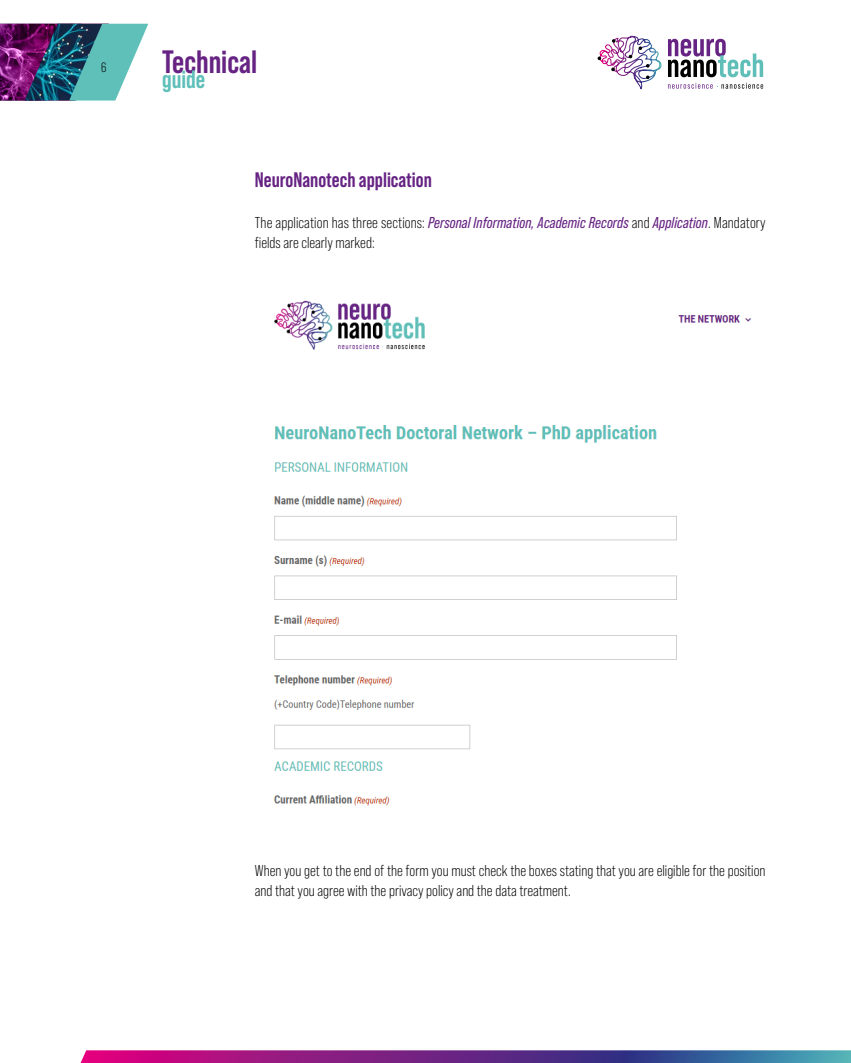
<style>
.page{position:relative;width:851px;height:1063px;background:#fff}
.page>*{position:absolute;margin:0;border:0;box-sizing:border-box;transform-origin:0 0}
.t1{font:700 32.4px "Bebas Neue Pro";color:#662383}
.t2{font:700 25.05px "Bebas Neue Pro";color:#5fbfb9}
.t3{font:700 21px "Bebas Neue Pro";color:#662383}
.t4{font:15.75px/20.2px "Bebas Neue Pro";color:#000}
.t5{font:13.5px "Bebas Neue Pro";color:#000}
.s1{font-style:italic;color:#662383}
</style>
<div class="page">
<img style="left:0;top:24px;width:148px;height:77px">
<svg style="left:597px;top:35px;width:166px;height:55px"></svg>
<svg style="left:80px;top:1050px;width:770px;height:13px;background:#743a8e"></svg>
<img style="left:273px;top:300px;width:479px;height:506px">
<p class="t5" style="left:101px;top:60px;width:7px">6</p>
<h1 class="t1" style="left:162px;top:43px;width:96px">Technical</h1>
<h2 class="t2" style="left:162px;top:65px;width:45px">guide</h2>
<h3 class="t3" style="left:255px;top:168px;width:178px">NeuroNanotech application</h3>
<p class="t4" style="left:255px;top:212px;width:512px">The application has three sections: <span class="s1">Personal Information, Academic Records</span> and <span class="s1">Application</span>. Mandatory fields are clearly marked:</p>
<p class="t4" style="left:255px;top:860px;width:512px">When you get to the end of the form you must check the boxes stating that you are eligible for the position and that you agree with the privacy policy and the data treatment.</p>
</div>
